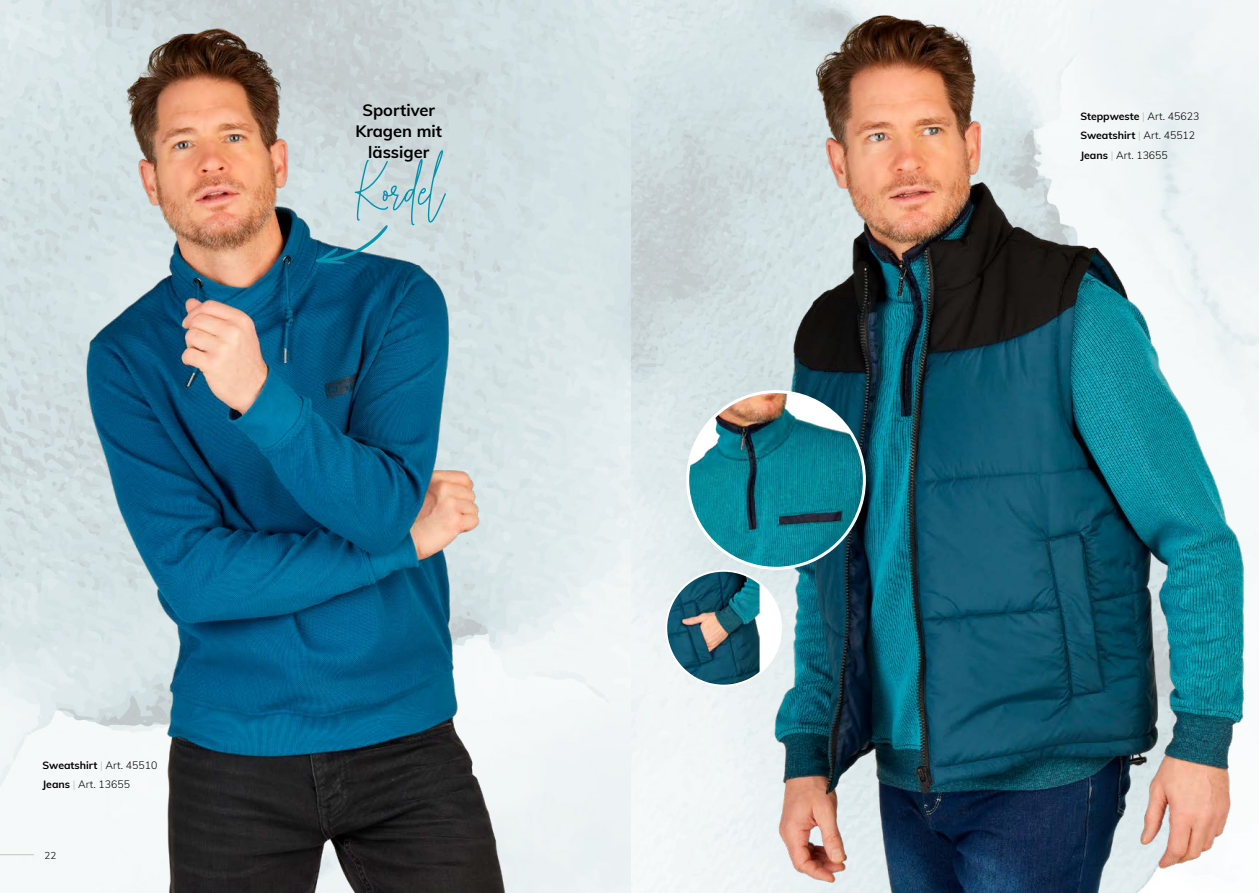
<style>
.page{position:relative;width:1259px;height:893px;background:#fff}
.page>*{position:absolute;margin:0;border:0;box-sizing:border-box;transform-origin:0 0}
.t1{font:700 16.5px/21px "Muli";color:#000;text-align:center}
.t2{font:300 10.5px/19.5px "Muli";color:#000}
.t3{font:300 9.75px "Muli";color:#000}
.s1{font-weight:700}
.s2{color:#b8bbbb}
</style>
<div class="page">
<img style="left:63px;top:0;width:468px;height:893px">
<img style="left:755px;top:0;width:504px;height:893px">
<div style="left:666px;top:571px;width:115px;height:115px;background:#fff;border-radius:50%"></div>
<img style="left:666px;top:571px;width:93px;height:115px">
<div style="left:665px;top:570px;width:117px;height:117px;border:2px solid #fff;border-radius:50%"></div>
<img style="left:687px;top:392px;width:177px;height:176px;border-radius:88px">
<hr style="left:0;top:854px;width:34px;height:1px;background:#cbc2b4">
<svg style="left:315px;top:150px;width:131px;height:114px;background:#b3ced4"></svg>
<h1 class="t1" style="left:355px;top:99px;width:88px">Sportiver<br>Kragen mit lässiger</h1>
<p class="t2" style="left:43px;top:754px;width:116px"><span class="s1">Sweatshirt</span> <span class="s2">|</span> Art. 45510<br><span class="s1">Jeans</span> <span class="s2">|</span> Art. 13655</p>
<p class="t3" style="left:45px;top:848px;width:13px">22</p>
<p class="t2" style="left:1080px;top:106px;width:121px"><span class="s1">Steppweste</span> <span class="s2">|</span> Art. 45623<br><span class="s1">Sweatshirt</span> <span class="s2">|</span> Art. 45512<br><span class="s1">Jeans</span> <span class="s2">|</span> Art. 13655</p>
</div>
